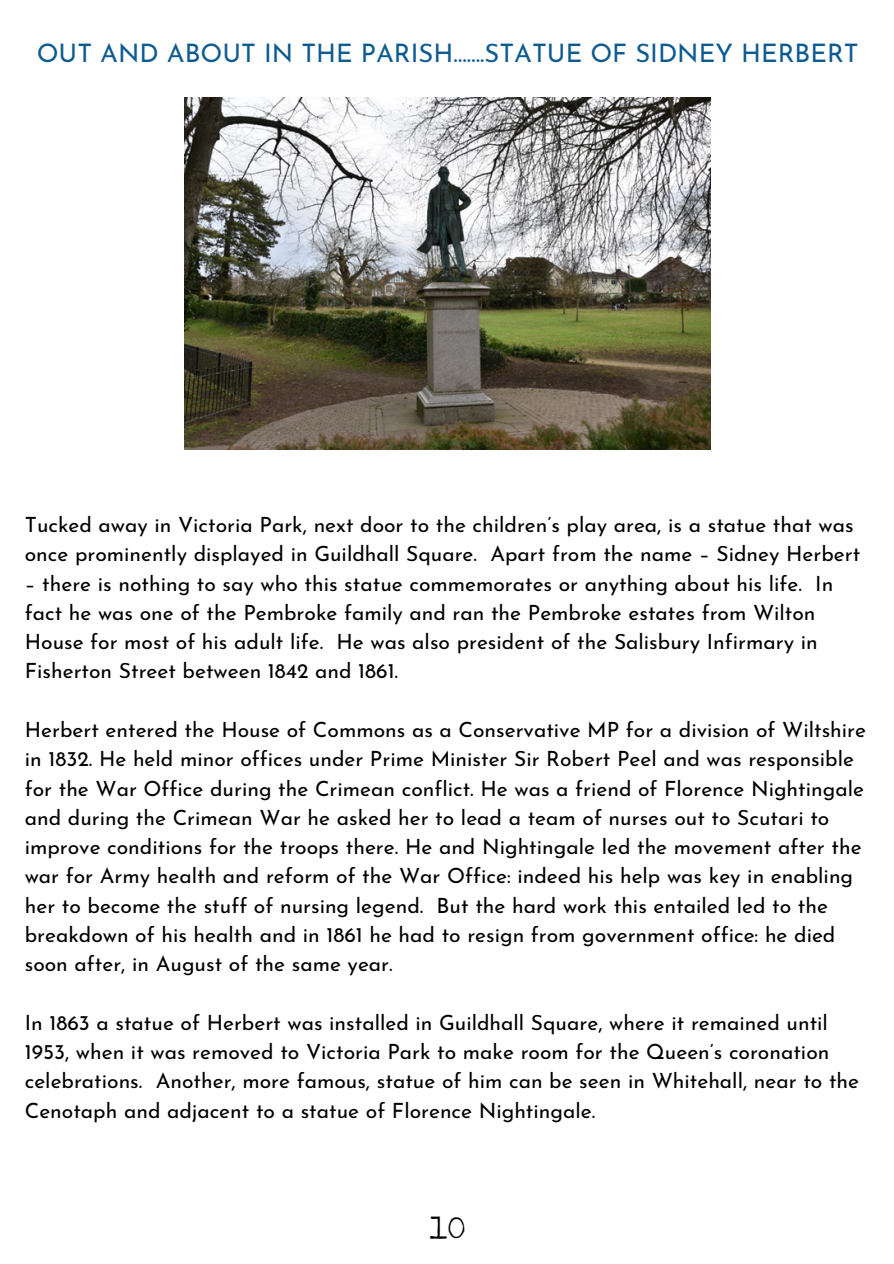
<style>
.page{position:relative;width:894px;height:1264px;background:#fff}
.page>*{position:absolute;margin:0;border:0;box-sizing:border-box;transform-origin:0 0}
.t1{font:33.15px "Traveling Typewriter";color:#000}
.t2{font:25.5px "Josefin Sans";color:#0e5b91}
.t3{font:21px/29.2px "Josefin Sans";color:#000}
</style>
<div class="page">
<img style="left:184px;top:98px;width:526px;height:351px">
<p class="t2" style="left:37px;top:43px;width:823px">OUT AND ABOUT IN THE PARISH…….STATUE OF SIDNEY HERBERT</p>
<p class="t3" style="left:25px;top:512px;width:836px">Tucked away in Victoria Park, next door to the children’s play area, is a statue that was once prominently displayed in Guildhall Square. Apart from the name – Sidney Herbert</p>
<p class="t3" style="left:25px;top:570px;width:809px">– there is nothing to say who this statue commemorates or anything about his life. In fact he was one of the Pembroke family and ran the Pembroke estates from Wilton House for most of his adult life. He was also president of the Salisbury Infirmary in Fisherton Street between 1842 and 1861.</p>
<p class="t3" style="left:25px;top:717px;width:842px">Herbert entered the House of Commons as a Conservative MP for a division of Wiltshire in 1832. He held minor offices under Prime Minister Sir Robert Peel and was responsible for the War Office during the Crimean conflict. He was a friend of Florence Nightingale and during the Crimean War he asked her to lead a team of nurses out to Scutari to improve conditions for the troops there. He and Nightingale led the movement after the war for Army health and reform of the War Office: indeed his help was key in enabling her to become the stuff of nursing legend. But the hard work this entailed led to the breakdown of his health and in 1861 he had to resign from government office: he died soon after, in August of the same year.</p>
<p class="t3" style="left:25px;top:1010px;width:835px">In 1863 a statue of Herbert was installed in Guildhall Square, where it remained until 1953, when it was removed to Victoria Park to make room for the Queen’s coronation celebrations. Another, more famous, statue of him can be seen in Whitehall, near to the Cenotaph and adjacent to a statue of Florence Nightingale.</p>
<p class="t1" style="left:429px;top:1205px;width:38px">10</p>
</div>
